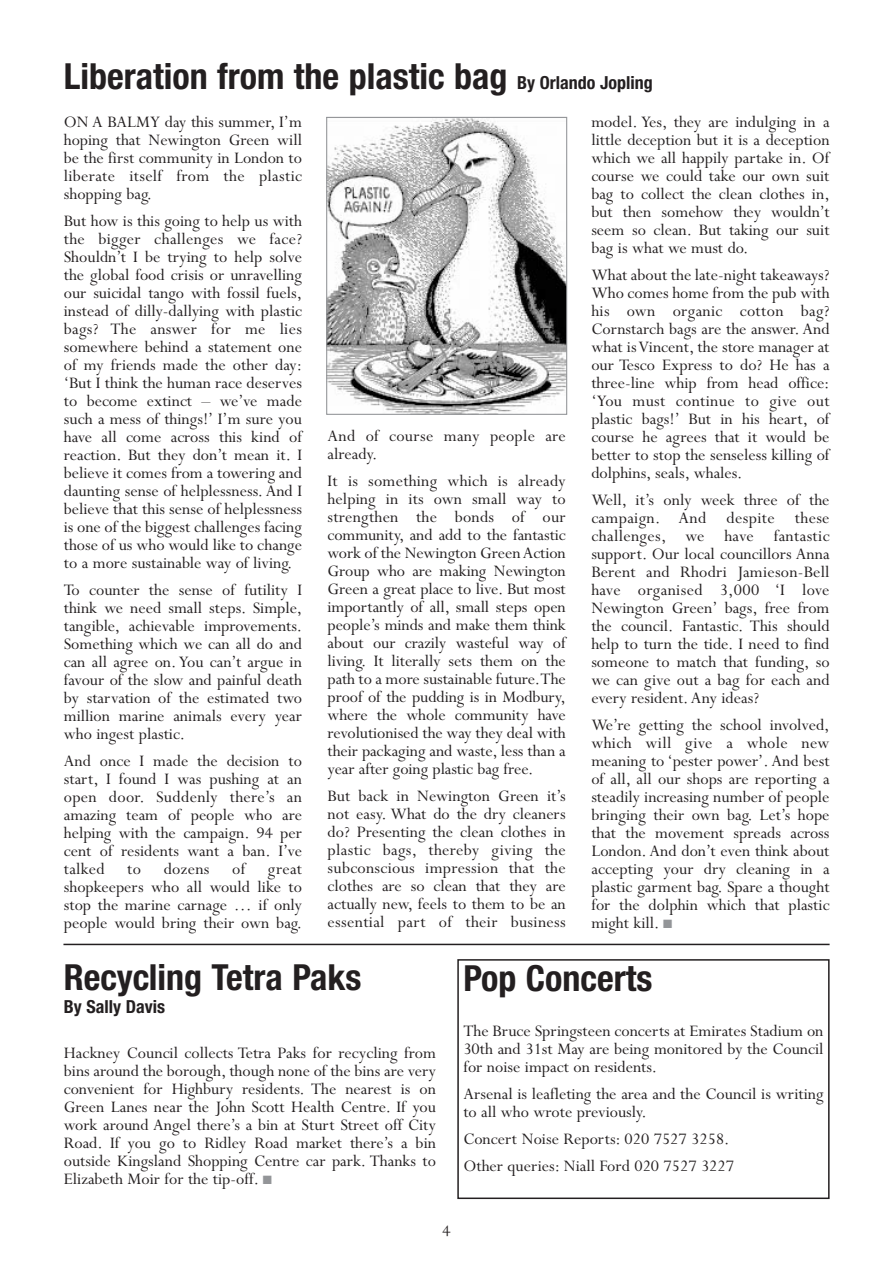
<style>
.page{position:relative;width:893px;height:1263px;background:#fff}
.page>*{position:absolute;margin:0;border:0;box-sizing:border-box;transform-origin:0 0}
.t1{font:700 condensed 36px "Helvetica Neue";color:#231f20}
.t2{font:18px/18px "Perpetua";color:#231f20;text-align:justify}
.t3{font:700 condensed 18px "Helvetica Neue";color:#231f20}
.s1{font-size:18px}
.s2{color:#939598}
</style>
<div class="page">
<hr style="left:63px;top:944px;width:766px;height:1px;background:#231f20">
<img style="left:328px;top:119px;width:237px;height:294px">
<div style="left:326px;top:117px;width:241px;height:298px;border:1px solid #939598"></div>
<div style="left:457px;top:959px;width:372px;height:240px;border:2px solid #231f20"></div>
<h1 class="t1" style="left:64px;top:64px;width:590px">Liberation from the plastic bag <span class="s1">By Orlando Jopling</span></h1>
<p class="t2" style="left:64px;top:115px;width:240px">ON A BALMY day this summer, I’m hoping that Newington Green will be the first community in London to liberate itself from the plastic shopping bag.</p>
<p class="t2" style="left:64px;top:214px;width:240px">But how is this going to help us with the bigger challenges we face?<br>Shouldn’t I be trying to help solve the global food crisis or unravelling our suicidal tango with fossil fuels, instead of dilly-dallying with plastic bags? The answer for me lies somewhere behind a statement one of my friends made the other day: ‘But I think the human race deserves to become extinct – we’ve made such a mess of things!’ I’m sure you have all come across this kind of reaction. But they don’t mean it. I believe it comes from a towering and daunting sense of helplessness. And I believe that this sense of helplessness is one of the biggest challenges facing those of us who would like to change to a more sustainable way of living.</p>
<p class="t2" style="left:64px;top:583px;width:240px">To counter the sense of futility I think we need small steps. Simple, tangible, achievable improvements.<br>Something which we can all do and can all agree on. You can’t argue in favour of the slow and painful death by starvation of the estimated two million marine animals every year who ingest plastic.</p>
<p class="t2" style="left:64px;top:754px;width:240px">And once I made the decision to start, I found I was pushing at an open door. Suddenly there’s an amazing team of people who are helping with the campaign. 94 per cent of residents want a ban. I’ve talked</p>
<p class="t2" style="left:127px;top:862px;width:15px">to</p>
<p class="t2" style="left:164px;top:862px;width:47px">dozens</p>
<p class="t2" style="left:232px;top:862px;width:15px">of</p>
<p class="t2" style="left:64px;top:862px;width:240px;text-indent:204px">great shopkeepers who all would like to stop the marine carnage … if only people would bring their own bag.</p>
<p class="t2" style="left:327px;top:429px;width:240px">And of course many people are already.</p>
<p class="t2" style="left:327px;top:474px;width:240px">It is something which is already helping in its own small way to strengthen the bonds of our community, and add to the fantastic work of the Newington Green Action Group who are making Newington Green a great place to live. But most importantly of all, small steps open people’s minds and make them think about our crazily wasteful way of living. It literally sets them on the path to a more sustainable future.The proof of the pudding is in Modbury, where the whole community have revolutionised the way they deal with their packaging and waste, less than a year after going plastic bag free.</p>
<p class="t2" style="left:327px;top:789px;width:240px">But back in Newington Green it’s not easy. What do the dry cleaners do? Presenting the clean clothes in plastic bags, thereby giving the subconscious impression that the clothes are so clean that they are actually new, feels to them to be an essential part of their business</p>
<p class="t2" style="left:591px;top:115px;width:240px">model. Yes, they are indulging in a little deception but it is a deception which we all happily partake in. Of course we could take our own suit bag to collect the clean clothes in, but then somehow they wouldn’t seem so clean. But taking our suit bag is what we must do.</p>
<p class="t2" style="left:591px;top:268px;width:240px">What about the late-night takeaways?<br>Who comes home from the pub with his own organic cotton bag?<br>Cornstarch bags are the answer. And what is Vincent, the store manager at our Tesco Express to do? He has a three-line whip from head office: ‘You must continue to give out plastic bags!’ But in his heart, of course he agrees that it would be better to stop the senseless killing of dolphins, seals, whales.</p>
<p class="t2" style="left:591px;top:493px;width:240px">Well, it’s only week three of the campaign. And despite these challenges, we have fantastic support. Our local councillors Anna Berent and Rhodri Jamieson-Bell have organised 3,000 ‘I love Newington Green’ bags, free from the council. Fantastic. This should help to turn the tide. I need to find someone to match that funding, so we can give out a bag for each and every resident. Any ideas?</p>
<p class="t2" style="left:591px;top:718px;width:240px">We’re getting the school involved, which will give a whole new meaning to ‘pester power’. And best of all, all our shops are reporting a steadily increasing number of people bringing their own bag. Let’s hope that the movement spreads across London. And don’t even think about accepting your dry cleaning in a plastic garment bag. Spare a thought for the dolphin which that plastic might kill. <span class="s2">■</span></p>
<h1 class="t1" style="left:64px;top:964px;width:299px">Recycling Tetra Paks</h1>
<p class="t3" style="left:64px;top:1000px;width:103px">By Sally Davis</p>
<p class="t2" style="left:64px;top:1046px;width:374px">Hackney Council collects Tetra Paks for recycling from bins around the borough, though none of the bins are very convenient for Highbury residents. The nearest is on Green Lanes near the John Scott Health Centre. If you work around Angel there’s a bin at Sturt Street off City Road. If you go to Ridley Road market there’s a bin outside Kingsland Shopping Centre car park. Thanks to Elizabeth Moir for the tip-off. <span class="s2">■</span></p>
<h1 class="t1" style="left:463px;top:965px;width:191px">Pop Concerts</h1>
<p class="t2" style="left:463px;top:1024px;width:362px">The Bruce Springsteen concerts at Emirates Stadium on 30th and 31st May are being monitored by the Council for noise impact on residents.</p>
<p class="t2" style="left:463px;top:1087px;width:362px">Arsenal is leafleting the area and the Council is writing to all who wrote previously.</p>
<p class="t2" style="left:463px;top:1127px;width:272px;line-height:27px">Concert Noise Reports: 020 7527 3258.<br>Other queries: Niall Ford 020 7527 3227</p>
<p class="t2" style="left:442px;top:1224px;width:10px">4</p>
</div>
